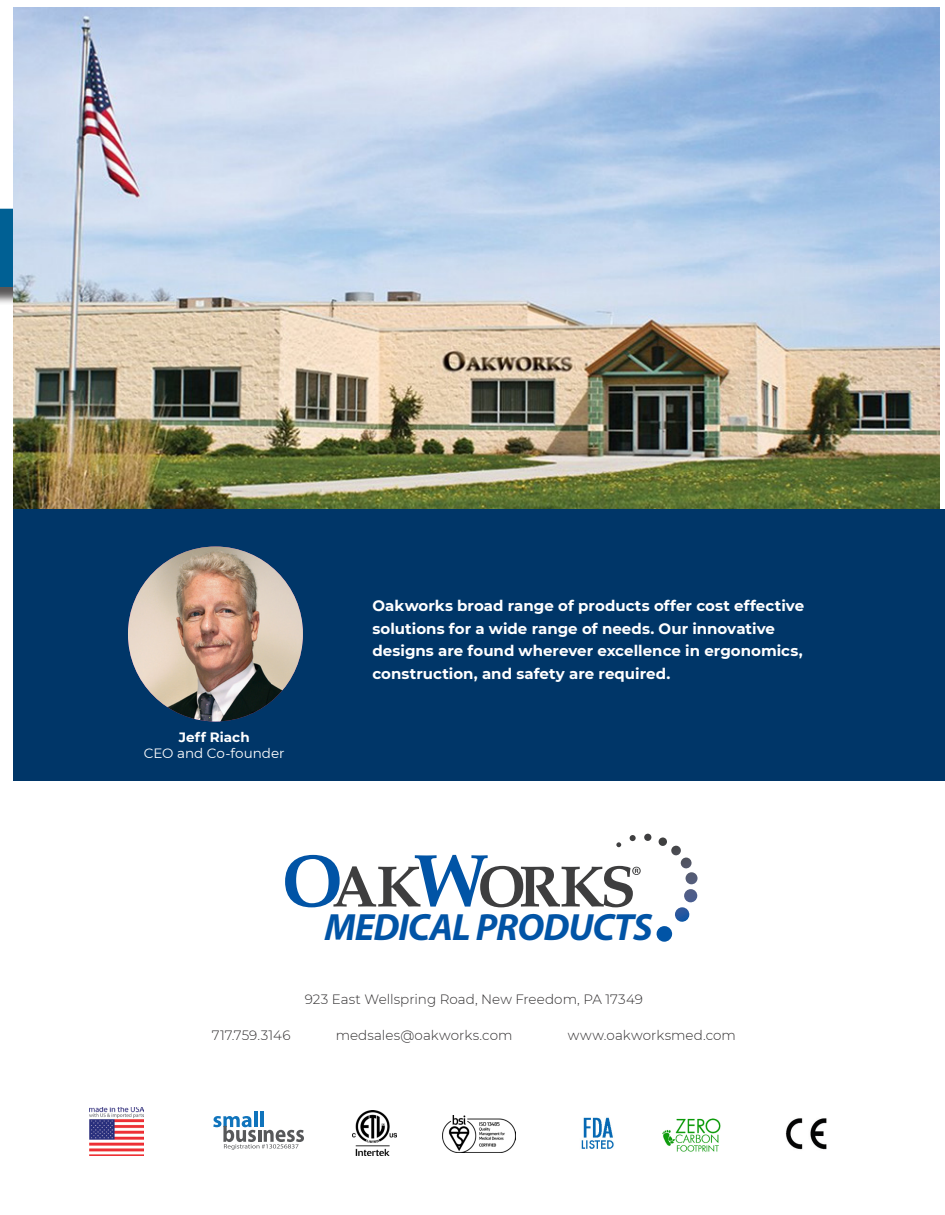
<style>
.page{position:relative;width:945px;height:1215px;background:#fff}
.page>*{position:absolute;margin:0;border:0;box-sizing:border-box;transform-origin:0 0}
.t1{font:italic 700 38.1px "Myriad Pro";letter-spacing:-.025em;color:#0154a6}
.B{font:700 15px/22.5px "Montserrat";color:#fff}
.BC___No_Indent{font:300 13.5px "Montserrat";color:#312f30}
.B-2{font:13.5px "Montserrat";color:#fff}
.B-3{font:700 13.5px "Montserrat";letter-spacing:.01em;color:#fff}
</style>
<div class="page">
<svg style="left:285px;top:834px;width:413px;height:108px"></svg>
<img style="left:89px;top:1107px;width:55px;height:49px">
<div style="left:0;top:207px;width:104px;height:98px;background:#231f20;opacity:.75"></div>
<div style="left:0;top:204px;width:86px;height:83px;background:#006094"></div>
<div style="left:0;top:200px;width:213px;height:9px;background:#fff"></div>
<hr style="left:254px;top:1111px;width:3px;height:16px;background:#1074bc">
<hr style="left:260px;top:1111px;width:3px;height:16px;background:#1074bc">
<svg style="left:213px;top:1116px;width:91px;height:34px"></svg>
<img style="left:353px;top:1110px;width:43px;height:46px">
<img style="left:581px;top:1117px;width:33px;height:32px">
<img style="left:662px;top:1118px;width:59px;height:34px">
<img style="left:785px;top:1118px;width:42px;height:32px">
<img style="left:442px;top:1116px;width:73px;height:37px">
<img style="left:14px;top:7px;width:926px;height:503px">
<div style="left:14px;top:510px;width:931px;height:271px;background:#003668"></div>
<img style="left:128px;top:547px;width:175px;height:174px;border-radius:87px">
<p class="B-3" style="left:179px;top:727px;width:72px">Jeff Riach</p>
<p class="B-2" style="left:144px;top:744px;width:142px">CEO and Co-founder</p>
<p class="B" style="left:372px;top:594px;width:433px">Oakworks broad range of products offer cost effective solutions for a wide range of needs. Our innovative designs are found wherever excellence in ergonomics, construction, and safety are required.</p>
<p class="t1" style="left:324px;top:903px;width:330px">MEDICAL PRODUCTS</p>
<p class="BC___No_Indent" style="left:305px;top:990px;width:340px">923 East Wellspring Road, New Freedom, PA 17349</p>
<p class="BC___No_Indent" style="left:212px;top:1026px;width:80px">717.759.3146</p>
<p class="BC___No_Indent" style="left:336px;top:1026px;width:178px">medsales@oakworks.com</p>
<p class="BC___No_Indent" style="left:568px;top:1026px;width:169px">www.oakworksmed.com</p>
</div>
